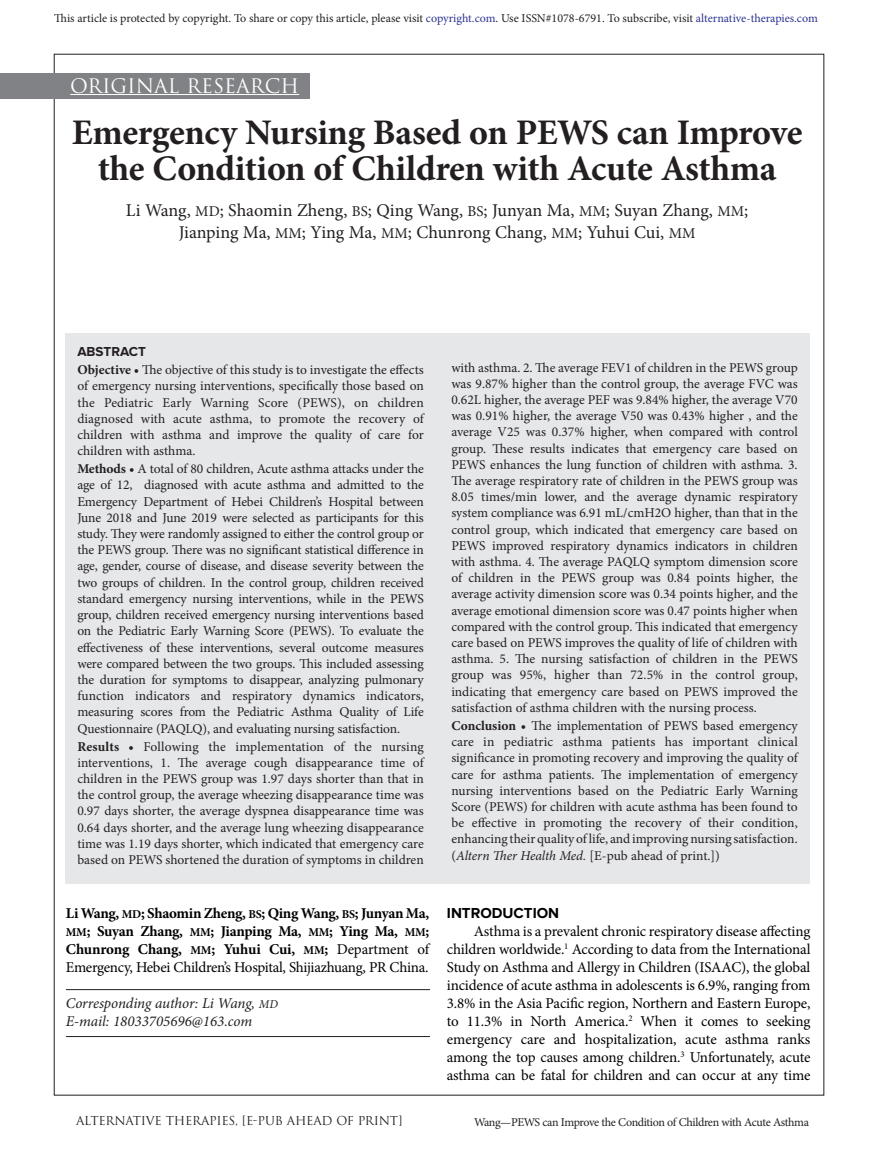
<style>
.page{position:relative;width:878px;height:1175px;background:#fff}
.page>*{position:absolute;margin:0;border:0;box-sizing:border-box;transform-origin:0 0}
.Normal_No_Indent{font:700 36px/36px "Minion Pro";letter-spacing:-.01em;color:#231f20;text-align:center}
.TOC_Section_Titles{font:19.5px "Trajan Pro";color:#fff}
.Normal_No_Indent-2{font:18px "Minion Pro";letter-spacing:-.01em;color:#231f20}
.t1{font:15px/18px "Minion Pro";letter-spacing:-.01em;color:#000;text-align:justify}
.t2{font:700 15px/18px "Minion Pro";letter-spacing:-.02em;color:#000;text-align:justify}
.t3{font:italic 15px "Minion Pro";letter-spacing:-.005em;color:#231f20}
.t4{font:700 15px "Proxima Nova";color:#000}
.t5{font:13.5px/16.2px "Minion Pro";letter-spacing:-.005em;color:#231f20;text-align:justify}
.Abstract{font:700 13.5px "Proxima Nova";color:#231f20}
.Article_Footer_Title{font:12px "Minion Pro";letter-spacing:-.005em;color:#231f20}
.Article_Footer_Title-2{font:12px "Minion Pro";letter-spacing:-.035em;color:#231f20}
.Issue___Volume{font:12px "Trajan Pro";letter-spacing:-.02em;color:#231f20}
.s1{color:#2d3490}
.s2{font-size:15px}
.s3{font-weight:700}
.s4{font-size:12px}
.s5{font-weight:400}
.s6{font-style:italic}
</style>
<div class="page">
<div style="left:0;top:73px;width:309px;height:25px;background:#808285"></div>
<hr style="left:70px;top:94px;width:229px;height:1px;background:#fff">
<hr style="left:66px;top:1036px;width:364px;height:1px;background:#231f20">
<hr style="left:66px;top:989px;width:364px;height:1px;background:#231f20">
<div style="left:65px;top:333px;width:744px;height:550px;background:#e6e7e9"></div>
<p class="Article_Footer_Title" style="left:54px;top:10px;width:765px">This article is protected by copyright. To share or copy this article, please visit <span class="s1">copyright.com</span>. Use ISSN#1078-6791. To subscribe, visit <span class="s1">alternative-therapies.com</span></p>
<p class="TOC_Section_Titles" style="left:70px;top:73px;width:230px">ORIGINAL RESEARCH</p>
<p class="Normal_No_Indent" style="left:72px;top:114px;width:732px">Emergency Nursing Based on PEWS can Improve the Condition of Children with Acute Asthma</p>
<p class="Normal_No_Indent-2" style="left:126px;top:198px;width:624px">Li Wang, <span class="s2">MD</span>; Shaomin Zheng, <span class="s2">BS</span>; Qing Wang, <span class="s2">BS</span>; Junyan Ma, <span class="s2">MM</span>; Suyan Zhang, <span class="s2">MM</span>;</p>
<p class="Normal_No_Indent-2" style="left:179px;top:220px;width:518px">Jianping Ma, <span class="s2">MM</span>; Ying Ma, <span class="s2">MM</span>; Chunrong Chang, <span class="s2">MM</span>; Yuhui Cui, <span class="s2">MM</span></p>
<p class="Abstract" style="left:77px;top:344px;width:70px">ABSTRACT</p>
<p class="t5" style="left:77px;top:362px;width:348px"><span class="s3">Objective •</span> The objective of this study is to investigate the effects of emergency nursing interventions, specifically those based on the Pediatric Early Warning Score (PEWS), on children diagnosed with acute asthma, to promote the recovery of children with asthma and improve the quality of care for children with asthma.</p>
<p class="t5" style="left:77px;top:461px;width:348px"><span class="s3">Methods •</span> A total of 80 children, Acute asthma attacks under the age of 12, diagnosed with acute asthma and admitted to the Emergency Department of Hebei Children’s Hospital between June 2018 and June 2019 were selected as participants for this study. They were randomly assigned to either the control group or the PEWS group. There was no significant statistical difference in age, gender, course of disease, and disease severity between the two groups of children. In the control group, children received standard emergency nursing interventions, while in the PEWS group, children received emergency nursing interventions based on the Pediatric Early Warning Score (PEWS). To evaluate the effectiveness of these interventions, several outcome measures were compared between the two groups. This included assessing the duration for symptoms to disappear, analyzing pulmonary function indicators and respiratory dynamics indicators, measuring scores from the Pediatric Asthma Quality of Life Questionnaire (PAQLQ), and evaluating nursing satisfaction.</p>
<p class="t5" style="left:77px;top:738px;width:348px"><span class="s3">Results •</span> Following the implementation of the nursing interventions, 1. The average cough disappearance time of children in the PEWS group was 1.97 days shorter than that in the control group, the average wheezing disappearance time was 0.97 days shorter, the average dyspnea disappearance time was 0.64 days shorter, and the average lung wheezing disappearance time was 1.19 days shorter, which indicated that emergency care based on PEWS shortened the duration of symptoms in children</p>
<p class="t2" style="left:66px;top:904px;width:365px">Li Wang, <span class="s4">MD</span>; Shaomin Zheng, <span class="s4">BS</span>; Qing Wang, <span class="s4">BS</span>; Junyan Ma, <span class="s4">MM</span>; Suyan Zhang, <span class="s4">MM</span>; Jianping Ma, <span class="s4">MM</span>; Ying Ma, <span class="s4">MM</span>; Chunrong Chang, <span class="s4">MM</span>; Yuhui Cui, <span class="s4">MM</span>; <span class="s5">Department of Emergency, Hebei Children’s Hospital, Shijiazhuang, PR China.</span></p>
<p class="t3" style="left:66px;top:993px;width:213px">Corresponding author: Li Wang, <span class="s4">MD</span></p>
<p class="t3" style="left:66px;top:1011px;width:188px">E-mail: 18033705696@163.com</p>
<p class="t5" style="left:451px;top:359px;width:348px">with asthma. 2. The average FEV1 of children in the PEWS group was 9.87% higher than the control group, the average FVC was 0.62L higher, the average PEF was 9.84% higher, the average V70 was 0.91% higher, the average V50 was 0.43% higher , and the average V25 was 0.37% higher, when compared with control group. These results indicates that emergency care based on PEWS enhances the lung function of children with asthma. 3.<br>The average respiratory rate of children in the PEWS group was 8.05 times/min lower, and the average dynamic respiratory system compliance was 6.91 mL/cmH2O higher, than that in the control group, which indicated that emergency care based on PEWS improved respiratory dynamics indicators in children with asthma. 4. The average PAQLQ symptom dimension score of children in the PEWS group was 0.84 points higher, the average activity dimension score was 0.34 points higher, and the average emotional dimension score was 0.47 points higher when compared with the control group. This indicated that emergency care based on PEWS improves the quality of life of children with asthma. 5. The nursing satisfaction of children in the PEWS group was 95%, higher than 72.5% in the control group, indicating that emergency care based on PEWS improved the satisfaction of asthma children with the nursing process.</p>
<p class="t5" style="left:451px;top:717px;width:348px"><span class="s3">Conclusion •</span> The implementation of PEWS based emergency care in pediatric asthma patients has important clinical significance in promoting recovery and improving the quality of care for asthma patients. The implementation of emergency nursing interventions based on the Pediatric Early Warning Score (PEWS) for children with acute asthma has been found to be effective in promoting the recovery of their condition, enhancing their quality of life, and improving nursing satisfaction. (<span class="s6">Altern Ther Health Med.</span> [E-pub ahead of print.])</p>
<p class="t4" style="left:447px;top:904px;width:114px">INTRODUCTION</p>
<p class="t1" style="left:447px;top:922px;width:365px;text-indent:27px">Asthma is a prevalent chronic respiratory disease affecting children worldwide.<sup>1</sup> According to data from the International Study on Asthma and Allergy in Children (ISAAC), the global incidence of acute asthma in adolescents is 6.9%, ranging from 3.8% in the Asia Pacific region, Northern and Eastern Europe, to 11.3% in North America.<sup>2</sup> When it comes to seeking emergency care and hospitalization, acute asthma ranks among the top causes among children.<sup>3</sup> Unfortunately, acute asthma can be fatal for children and can occur at any time</p>
<p class="Issue___Volume" style="left:76px;top:1113px;width:328px">ALTERNATIVE THERAPIES, [E-PUB AHEAD OF PRINT]</p>
<p class="Article_Footer_Title-2" style="left:474px;top:1114px;width:336px">Wang—PEWS can Improve the Condition of Children with Acute Asthma</p>
</div>
